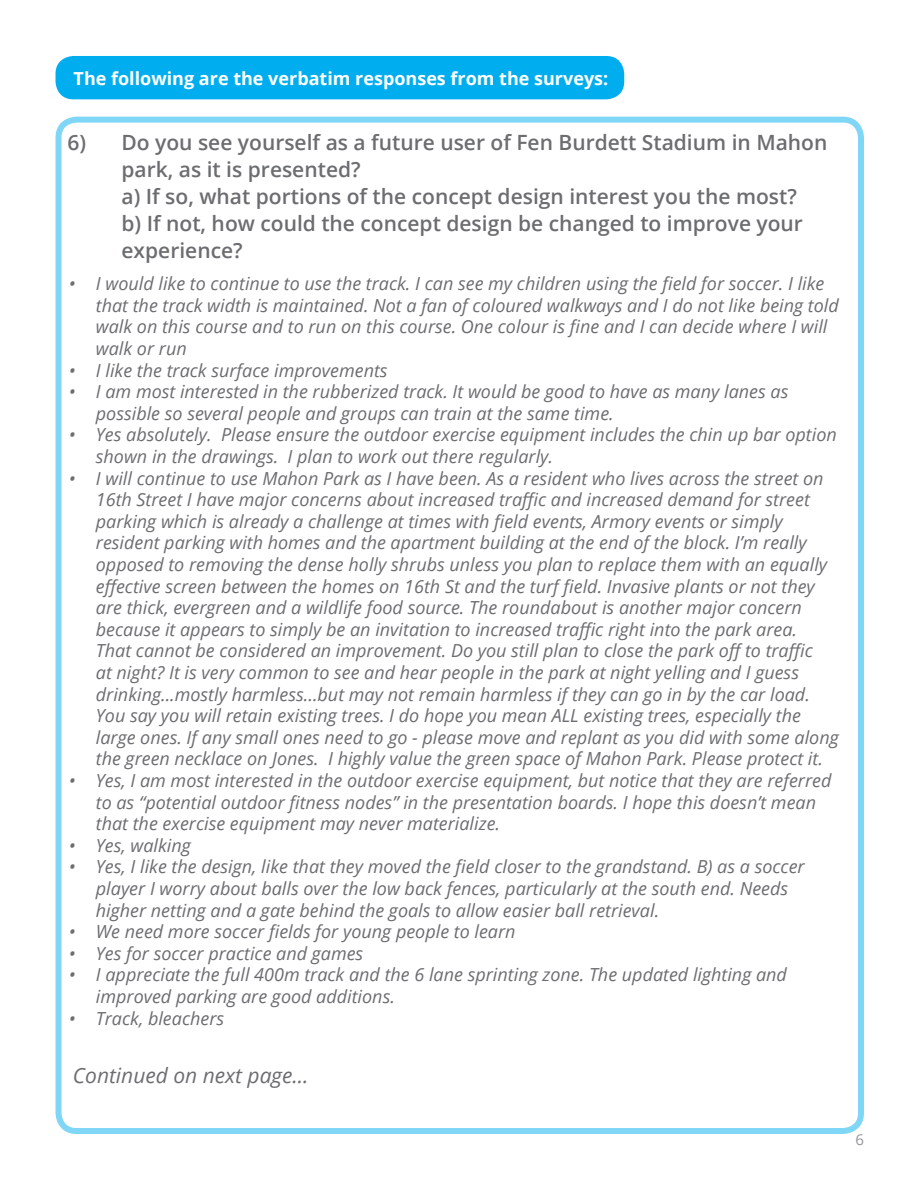
<style>
.page{position:relative;width:918px;height:1188px;background:#fff}
.page>*{position:absolute;margin:0;border:0;box-sizing:border-box;transform-origin:0 0}
.t1{font:600 21px/27px "Open Sans";color:#6c6d70}
.t2{font:italic 21px "Open Sans";color:#6c6d70}
.t3{font:italic 18px/21.6px "Open Sans";color:#6c6d70}
.t4{font:700 18px "Open Sans";color:#fff}
.t5{font:15px "Open Sans";color:#939598}
</style>
<div class="page">
<div style="left:56px;top:117px;width:808px;height:1017px;border:6px solid #00aeef;border-radius:18px"></div>
<div style="left:56px;top:56px;width:568px;height:43px;background:#00aeef;border-radius:18px"></div>
<p class="t4" style="left:74px;top:66px;width:536px">The following are the verbatim responses from the surveys:</p>
<p class="t1" style="left:121px;top:128px;width:707px;text-indent:-54px">6) Do you see yourself as a future user of Fen Burdett Stadium in Mahon park, as it is presented?<br>a) If so, what portions of the concept design interest you the most?<br>b) If not, how could the concept design be changed to improve your experience?</p>
<p class="t3" style="left:96px;top:272px;width:744px;text-indent:-27px">• I would like to continue to use the track. I can see my children using the field for soccer. I like that the track width is maintained. Not a fan of coloured walkways and I do not like being told walk on this course and to run on this course. One colour is fine and I can decide where I will walk or run</p>
<p class="t3" style="left:69px;top:359px;width:320px">• I like the track surface improvements</p>
<p class="t3" style="left:96px;top:380px;width:694px;text-indent:-27px">• I am most interested in the rubberized track. It would be good to have as many lanes as possible so several people and groups can train at the same time.</p>
<p class="t3" style="left:96px;top:424px;width:742px;text-indent:-27px">• Yes absolutely. Please ensure the outdoor exercise equipment includes the chin up bar option shown in the drawings. I plan to work out there regularly.</p>
<p class="t3" style="left:96px;top:467px;width:744px;text-indent:-27px">• I will continue to use Mahon Park as I have been. As a resident who lives across the street on 16th Street I have major concerns about increased traffic and increased demand for street parking which is already a challenge at times with field events, Armory events or simply resident parking with homes and the apartment building at the end of the block. I’m really opposed to removing the dense holly shrubs unless you plan to replace them with an equally effective screen between the homes on 16th St and the turf field. Invasive plants or not they are thick, evergreen and a wildlife food source. The roundabout is another major concern because it appears to simply be an invitation to increased traffic right into the park area.<br>That cannot be considered an improvement. Do you still plan to close the park off to traffic<br>at night? It is very common to see and hear people in the park at night yelling and I guess drinking...mostly harmless...but may not remain harmless if they can go in by the car load.<br>You say you will retain existing trees. I do hope you mean ALL existing trees, especially the large ones. If any small ones need to go - please move and replant as you did with some along the green necklace on Jones. I highly value the green space of Mahon Park. Please protect it.</p>
<p class="t3" style="left:96px;top:769px;width:737px;text-indent:-27px">• Yes, I am most interested in the outdoor exercise equipment, but notice that they are referred to as “potential outdoor fitness nodes” in the presentation boards. I hope this doesn’t mean that the exercise equipment may never materialize.</p>
<p class="t3" style="left:69px;top:834px;width:124px">• Yes, walking</p>
<p class="t3" style="left:96px;top:856px;width:710px;text-indent:-27px">• Yes, I like the design, like that they moved the field closer to the grandstand. B) as a soccer player I worry about balls over the low back fences, particularly at the south end. Needs higher netting and a gate behind the goals to allow easier ball retrieval.</p>
<p class="t3" style="left:69px;top:920px;width:448px">• We need more soccer fields for young people to learn</p>
<p class="t3" style="left:69px;top:942px;width:296px">• Yes for soccer practice and games</p>
<p class="t3" style="left:96px;top:964px;width:693px;text-indent:-27px">• I appreciate the full 400m track and the 6 lane sprinting zone. The updated lighting and improved parking are good additions.</p>
<p class="t3" style="left:69px;top:1007px;width:157px">• Track, bleachers</p>
<p class="t2" style="left:73px;top:1061px;width:237px">Continued on next page...</p>
<p class="t5" style="left:855px;top:1130px;width:10px">6</p>
</div>
